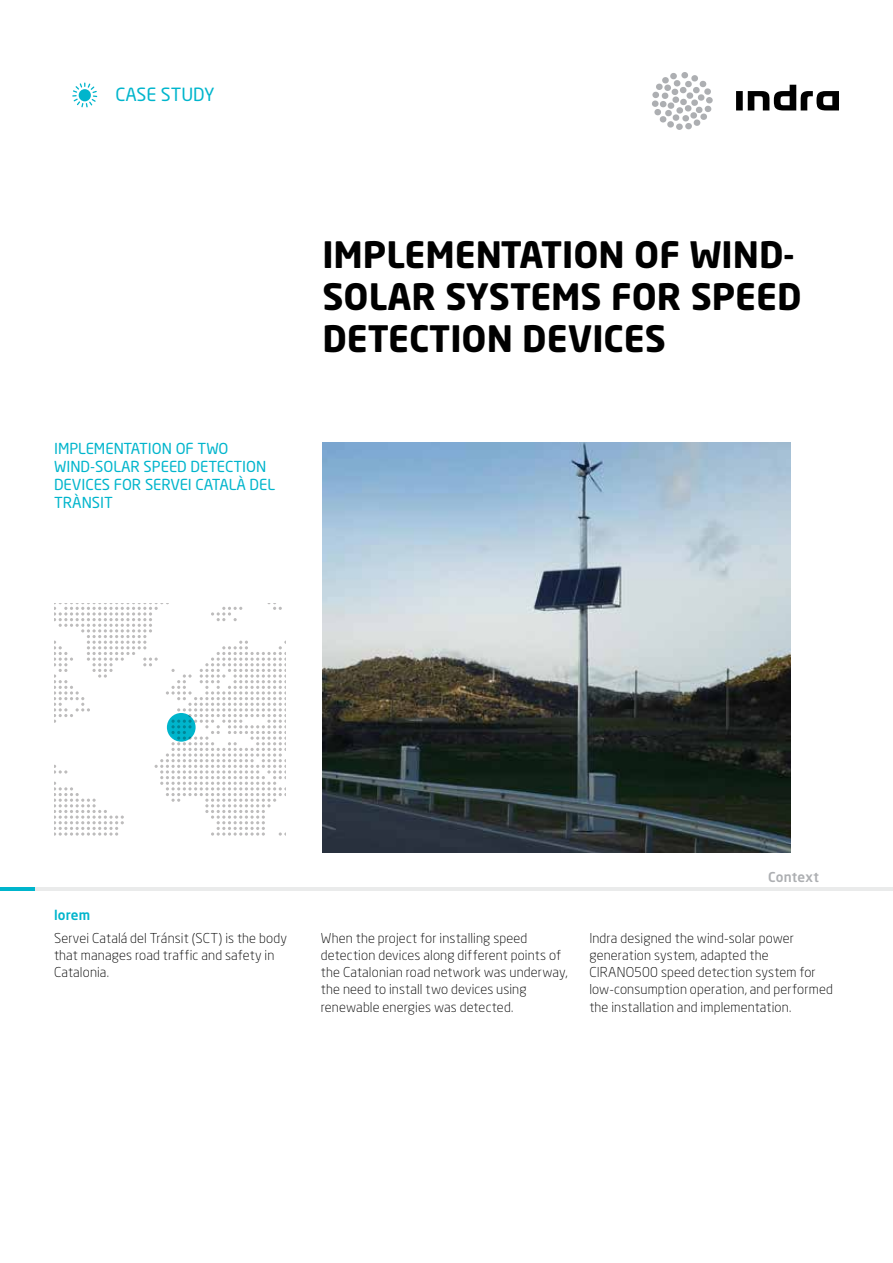
<style>
.page{position:relative;width:893px;height:1263px;background:#fff}
.page>*{position:absolute;margin:0;border:0;box-sizing:border-box;transform-origin:0 0}
.t1{font:700 36px/42px "Neo Sans Std";color:#000}
.t2{font:18px "Neo Sans Std";color:#00b5cc}
.t3{font:15px/18px "Neo Sans Std";color:#00b5cc}
.t4{font:300 13.5px/17.2px "Neo Sans Std";letter-spacing:.01em;color:#000}
.t5{font:500 13.5px "Neo Sans Std";letter-spacing:.01em;color:#adafb2}
.t6{font:500 13.5px "Neo Sans Std";letter-spacing:.01em;color:#00b5cc}
</style>
<div class="page">
<hr style="left:9px;top:887px;width:884px;height:4px;background:#eaebeb">
<hr style="left:0;top:887px;width:34px;height:4px;background:#00b5cc">
<svg style="left:736px;top:85px;width:103px;height:25px"></svg>
<svg style="left:652px;top:72px;width:61px;height:58px"></svg>
<svg style="left:54px;top:604px;width:232px;height:232px"></svg>
<svg style="left:167px;top:713px;width:29px;height:29px"></svg>
<img style="left:322px;top:442px;width:468px;height:411px">
<svg style="left:72px;top:83px;width:25px;height:24px"></svg>
<h2 class="t2" style="left:116px;top:84px;width:101px">CASE STUDY</h2>
<p class="t3" style="left:54px;top:439px;width:176px">IMPLEMENTATION OF TWO<br>WIND-SOLAR SPEED</p>
<p class="t3" style="left:191px;top:457px;width:10px">DETECT</p>
<p class="t3" style="left:242px;top:457px;width:26px">ION</p>
<p class="t3" style="left:54px;top:475px;width:41px">DEVICES</p>
<p class="t3" style="left:114px;top:475px;width:91px">FOR SERVEI CATA</p>
<p class="t3" style="left:229px;top:475px;width:48px">LÀ DE L</p>
<p class="t3" style="left:54px;top:493px;width:59px">TRÀNSIT</p>
<h1 class="t1" style="left:322px;top:232px;width:481px">IMPLEMENTATION OF WIND-<br>SOLAR SYSTEMS FOR SPEED<br>DETECTION DEVICES</h1>
<p class="t6" style="left:54px;top:906px;width:38px">lorem</p>
<p class="t4" style="left:54px;top:929px;width:234px">Servei Catalá del Tránsit (SCT) is the body that manages road traffic and safety in<br>Catalonia.</p>
<p class="t5" style="left:768px;top:868px;width:52px">Context</p>
<p class="t4" style="left:321px;top:929px;width:248px">When the project for installing speed detection devices along different points of the Catalonian road network was underway, the need to install two devices using renewable energies was detected.</p>
<p class="t4" style="left:589px;top:929px;width:245px">Indra designed the wind-solar power generation system, adapted the CIRANO500 speed detection system for low-consumption operation, and performed the installation and implementation.</p>
</div>
